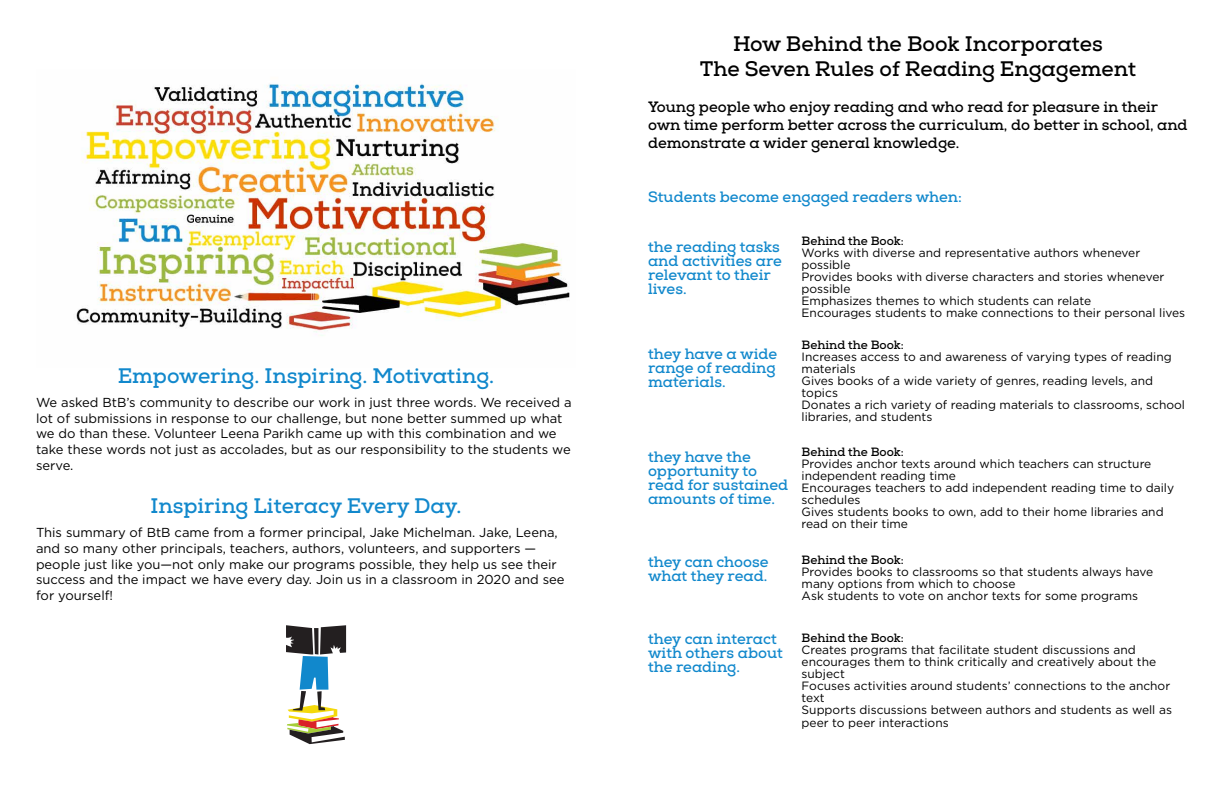
<style>
.page{position:relative;width:1224px;height:792px;background:#fff}
.page>*{position:absolute;margin:0;border:0;box-sizing:border-box;transform-origin:0 0}
.t1{font:700 21px/25.2px "Nexa Slab";color:#000;text-align:center}
.t2{font:700 21px "Nexa Slab";color:#18c}
.t3{font:700 15px/14px "Nexa Slab";color:#18c}
.t4{font:700 15px/18px "Nexa Slab";color:#000}
.t5{font:13px/15.6px "Gotham";color:#000}
.t6{font:12px/12px "Gotham";color:#000}
.t7{font:700 12px "Nexa Slab";color:#000}
</style>
<div class="page">
<svg style="left:286px;top:625px;width:60px;height:119px"></svg>
<img style="left:76px;top:84px;width:494px;height:252px">
<h1 class="t2" style="left:118px;top:363px;width:378px">Empowering. Inspiring. Motivating.</h1>
<p class="t5" style="left:36px;top:395px;width:537px">We asked BtB’s community to describe our work in just three words. We received a lot of submissions in response to our challenge, but none better summed up what we do than these. Volunteer Leena Parikh came up with this combination and we take these words not just as accolades, but as our responsibility to the students we serve.</p>
<h1 class="t2" style="left:150px;top:493px;width:313px">Inspiring Literacy Every Day.</h1>
<p class="t5" style="left:36px;top:525px;width:530px">This summary of BtB came from a former principal, Jake Michelman. Jake, Leena, and so many other principals, teachers, authors, volunteers, and supporters — people just like you—not only make our programs possible, they help us see their success and the impact we have every day. Join us in a classroom in 2020 and see for yourself!</p>
<h1 class="t1" style="left:700px;top:31px;width:438px">How Behind the Book Incorporates<br>The Seven Rules of Reading Engagement</h1>
<p class="t4" style="left:648px;top:98px;width:541px">Young people who enjoy reading and who read for pleasure in their own time perform better across the curriculum, do better in school, and demonstrate a wider general knowledge.</p>
<p class="t3" style="left:648px;top:190px;width:315px">Students become engaged readers when:</p>
<p class="t7" style="left:802px;top:234px;width:104px">Behind the Book:</p>
<p class="t6" style="left:802px;top:247px;width:385px">Works with diverse and representative authors whenever possible<br>Provides books with diverse characters and stories whenever possible<br>Emphasizes themes to which students can relate<br>Encourages students to make connections to their personal lives</p>
<p class="t7" style="left:802px;top:337px;width:104px">Behind the Book:</p>
<p class="t6" style="left:802px;top:350px;width:385px">Increases access to and awareness of varying types of reading materials<br>Gives books of a wide variety of genres, reading levels, and topics<br>Donates a rich variety of reading materials to classrooms, school libraries, and students</p>
<p class="t7" style="left:802px;top:445px;width:104px">Behind the Book:</p>
<p class="t6" style="left:802px;top:458px;width:374px">Provides anchor texts around which teachers can structure independent reading time<br>Encourages teachers to add independent reading time to daily schedules<br>Gives students books to own, add to their home libraries and read on their time</p>
<p class="t7" style="left:802px;top:553px;width:104px">Behind the Book:</p>
<p class="t6" style="left:802px;top:566px;width:353px">Provides books to classrooms so that students always have many options from which to choose<br>Ask students to vote on anchor texts for some programs</p>
<p class="t7" style="left:802px;top:631px;width:104px">Behind the Book:</p>
<p class="t6" style="left:802px;top:644px;width:372px">Creates programs that facilitate student discussions and encourages them to think critically and creatively about the subject<br>Focuses activities around students’ connections to the anchor text<br>Supports discussions between authors and students as well as peer to peer interactions</p>
<p class="t3" style="left:648px;top:240px;width:135px">the reading tasks and activities are relevant to their lives.</p>
<p class="t3" style="left:648px;top:348px;width:131px">they have a wide range of reading materials.</p>
<p class="t3" style="left:648px;top:451px;width:142px">they have the opportunity to read for sustained amounts of time.</p>
<p class="t3" style="left:648px;top:555px;width:122px">they can choose what they read.</p>
<p class="t3" style="left:648px;top:632px;width:136px">they can interact with others about the reading.</p>
</div>
